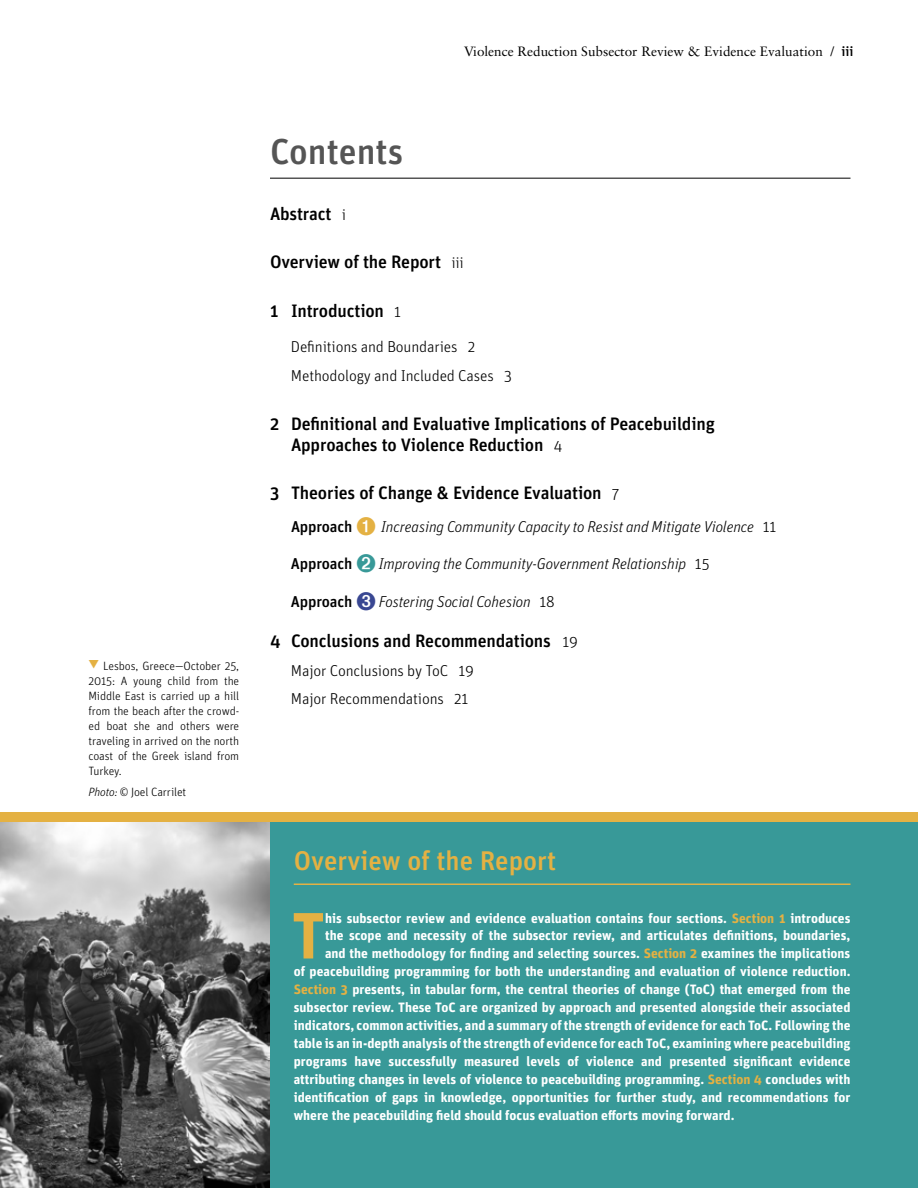
<style>
.page{position:relative;width:918px;height:1188px;background:#fff}
.page>*{position:absolute;margin:0;border:0;box-sizing:border-box;transform-origin:0 0}
.t1{font:700 65.25px "Unit";color:#e4b143}
.t2{font:500 36px "Unit";color:#555}
.t3{font:500 27px "Unit";color:#e4b143}
.t4{font:500 18px/21px "Unit";letter-spacing:-.01em;color:#000}
.t5{font:italic 300 15.75px "Unit";letter-spacing:-.01em;color:#000}
.t6{font:300 15.75px/28.5px "Unit";letter-spacing:-.01em;color:#000}
.t7{font:700 13.5px "Unit";color:#fff}
.t8{font:13.5px "Sabon";color:#000}
.t9{font:300 12px/15px "Unit";letter-spacing:-.01em;color:#000;text-align:justify}
.s1{font-family:"Unit";font-weight:500}
.s2{font-style:italic}
.s3{font-weight:300;font-size:15.75px}
.s4{font-weight:500;font-style:normal}
.s5{color:#e4b143}
.s6{font-style:normal}
.s7{color:#389998}
.s8{color:#394792}
</style>
<div class="page">
<div style="left:270px;top:822px;width:648px;height:366px;background:#389998"></div>
<hr style="left:270px;top:178px;width:580px;height:1px;background:#555">
<hr style="left:294px;top:884px;width:556px;height:1px;background:#e4b143">
<img style="left:0;top:822px;width:270px;height:366px">
<div style="left:0;top:812px;width:918px;height:10px;background:#e4b143"></div>
<p class="t8" style="left:464px;top:43px;width:391px">Violence Reduction Subsector Review &amp; Evidence Evaluation / <span class="s1">iii</span></p>
<p class="t9" style="left:89px;top:658px;width:152px;text-indent:15px">Lesbos, Greece—October 25, 2015: A young child from the Middle East is carried up a hill from the beach after the crowd&shy;ed boat she and others were traveling in arrived on the north coast of the Greek island from Turkey.</p>
<p class="t9" style="left:89px;top:784px;width:99px"><span class="s2">Photo:</span> © Joel Carrilet</p>
<h2 class="t2" style="left:270px;top:129px;width:135px">Contents</h2>
<h3 class="t4" style="left:270px;top:202px;width:78px">Abstract <span class="s3">i</span></h3>
<h3 class="t4" style="left:270px;top:251px;width:195px">Overview of the Report <span class="s3">iii</span></h3>
<h3 class="t4" style="left:270px;top:300px;width:133px">1 Introduction <span class="s3">1</span></h3>
<p class="t6" style="left:291px;top:332px;width:222px">Definitions and Boundaries 2<br>Methodology and Included Cases 3</p>
<h3 class="t4" style="left:291px;top:412px;width:425px;text-indent:-21px">2 Definitional and Evaluative Implications of Peacebuilding<br>Approaches to Violence Reduction <span class="s3">4</span></h3>
<h3 class="t4" style="left:270px;top:482px;width:351px">3 Theories of Change &amp; Evidence Evaluation <span class="s3">7</span></h3>
<p class="t5" style="left:291px;top:516px;width:487px"><span class="s4">Approach</span> <span class="s5">➊</span> Increasing Community Capacity to Resist and Mitigate Violence <span class="s6">11</span></p>
<p class="t5" style="left:291px;top:554px;width:420px"><span class="s4">Approach</span> <span class="s7">➋</span> Improving the Community-Government Relationship <span class="s6">15</span></p>
<p class="t5" style="left:291px;top:591px;width:265px"><span class="s4">Approach</span> <span class="s8">➌</span> Fostering Social Cohesion <span class="s6">18</span></p>
<h3 class="t4" style="left:270px;top:630px;width:309px">4 Conclusions and Recommendations <span class="s3">19</span></h3>
<p class="t6" style="left:291px;top:655px;width:184px">Major Conclusions by ToC 19<br>Major Recommendations 21</p>
<h3 class="t3" style="left:294px;top:844px;width:264px">Overview of the Report</h3>
<h1 class="t1" style="left:292px;top:895px;width:35px">T</h1>
<p class="t7" style="left:325px;top:909px;width:527px">his subsector review and evidence evaluation contains four sections. <span class="s5">Section 1</span> introduces</p>
<p class="t7" style="left:325px;top:927px;width:527px">the scope and necessity of the subsector review, and articulates definitions, boundaries,</p>
<p class="t7" style="left:325px;top:945px;width:527px">and the methodology for finding and selecting sources. <span class="s5">Section 2</span> examines the implications</p>
<p class="t7" style="left:294px;top:963px;width:558px">of peacebuilding programming for both the understanding and evaluation of violence reduction.</p>
<p class="t7" style="left:294px;top:981px;width:558px"><span class="s5">Section 3</span> presents, in tabular form, the central theories of change (ToC) that emerged from the</p>
<p class="t7" style="left:294px;top:999px;width:558px">subsector review. These ToC are organized by approach and presented alongside their associated</p>
<p class="t7" style="left:294px;top:1017px;width:558px">indicators, common activities, and a summary of the strength of evidence for each ToC. Following the</p>
<p class="t7" style="left:294px;top:1035px;width:558px">table is an in-depth analysis of the strength of evidence for each ToC, examining where peacebuilding</p>
<p class="t7" style="left:294px;top:1053px;width:558px">programs have successfully measured levels of violence and presented significant evidence</p>
<p class="t7" style="left:294px;top:1071px;width:558px">attributing changes in levels of violence to peacebuilding programming. <span class="s5">Section 4</span> concludes with</p>
<p class="t7" style="left:294px;top:1089px;width:558px">identification of gaps in knowledge, opportunities for further study, and recommendations for</p>
<p class="t7" style="left:294px;top:1107px;width:442px">where the peacebuilding field should focus evaluation efforts moving forward.</p>
</div>
